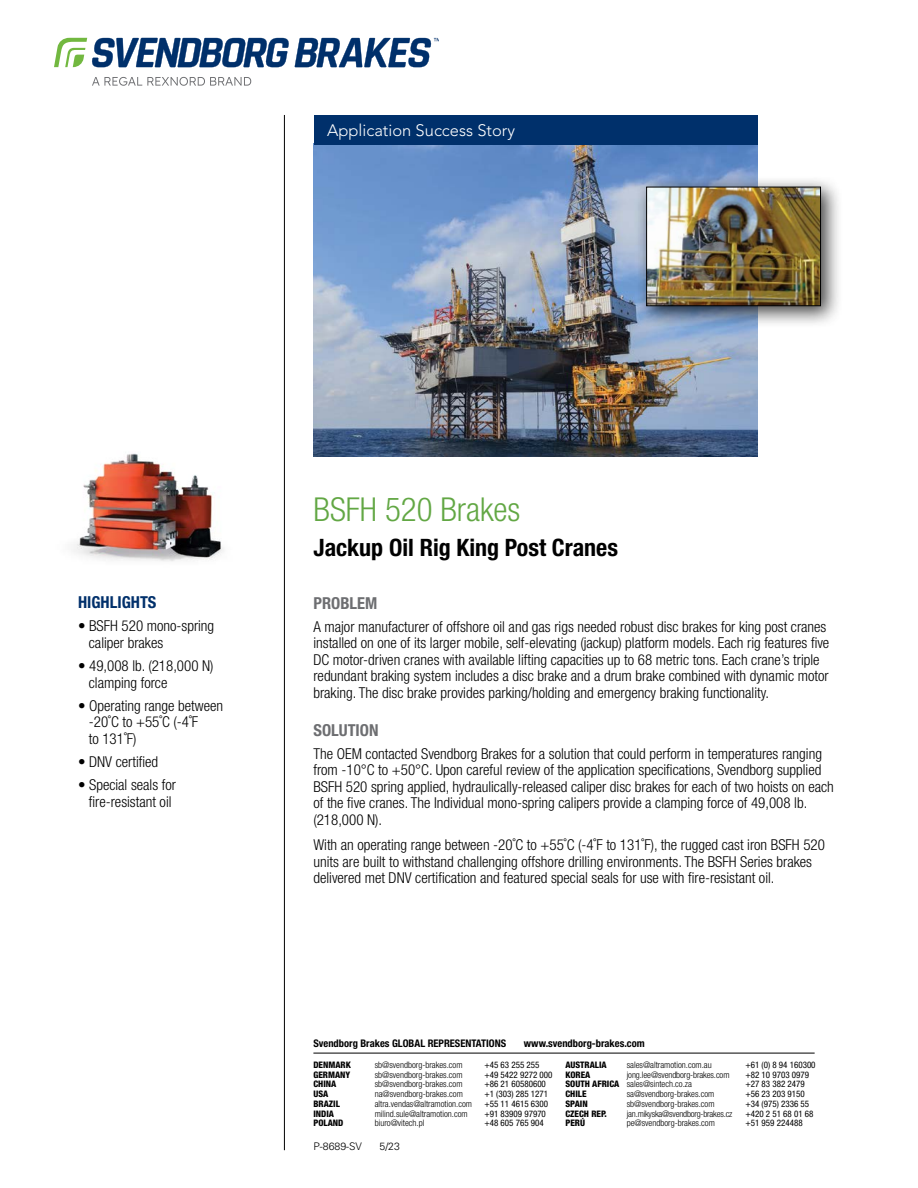
<style>
.page{position:relative;width:918px;height:1188px;background:#fff}
.page>*{position:absolute;margin:0;border:0;box-sizing:border-box;transform-origin:0 0}
.t1{font:300 condensed 33px "Helvetica Neue LT Std";color:#62a744}
.Sub-Head{font:700 condensed 24px "Helvetica Neue LT Std";color:#000}
.t2{font:300 16.5px "Avenir LT Std";color:#fff}
.Body_Header{font:700 condensed 16.5px "Helvetica Neue LT Std";color:#6d6e71}
.Highlights_Header{font:700 condensed 16.5px "Helvetica Neue LT Std";color:#00306b}
.Solution_Copy{font:300 condensed 15px/16.5px "Helvetica Neue LT Std";color:#000}
.Problem_Copy{font:300 condensed 15px/16.5px "Helvetica Neue LT Std";color:#000}
.Bullet_Copy{font:300 condensed 15px/16.5px "Helvetica Neue LT Std";color:#000}
.t3{font:700 condensed 10.5px "Helvetica Neue LT Std";color:#000}
.t4{font:300 10.5px "Univers LT Std";color:#000}
.t5{font:300 condensed 9px "Helvetica Neue LT Std";color:#000}
.t6{font:condensed 9px "Helvetica Neue LT Std";color:#000}
.t7{font:800 condensed 9px "Helvetica Neue LT Std";color:#000}
.t8{font:300 condensed 9px "Helvetica Neue LT Std";letter-spacing:-.02em;color:#000}
.s1{font-weight:800}
</style>
<div class="page">
<img style="left:314px;top:144px;width:443px;height:312px">
<div style="left:314px;top:115px;width:443px;height:29px;background:#00306b"></div>
<hr style="left:284px;top:115px;width:1px;height:1035px;background:#000">
<div style="left:635px;top:176px;width:208px;height:152px;background:#000;opacity:.75"></div>
<img style="left:648px;top:189px;width:171px;height:115px">
<div style="left:646px;top:187px;width:175px;height:119px;border:1px solid #000"></div>
<svg style="left:54px;top:38px;width:235px;height:29px"></svg>
<svg style="left:92px;top:77px;width:159px;height:9px"></svg>
<svg style="left:295px;top:38px;width:143px;height:29px"></svg>
<hr style="left:313px;top:1053px;width:502px;height:1px;background:#000">
<img style="left:73px;top:453px;width:151px;height:109px">
<p class="t2" style="left:327px;top:121px;width:189px">Application Success Story</p>
<p class="Highlights_Header" style="left:78px;top:592px;width:80px">HIGHLIGHTS</p>
<p class="Bullet_Copy" style="left:89px;top:618px;width:127px;text-indent:-11px">• BSFH 520 mono-spring caliper brakes</p>
<p class="Bullet_Copy" style="left:89px;top:657px;width:126px;text-indent:-11px">• 49,008 lb. (218,000 N) clamping force</p>
<p class="Bullet_Copy" style="left:89px;top:697px;width:136px;text-indent:-11px">• Operating range between -20˚C to +55˚C (-4˚F<br>to 131˚F)</p>
<p class="Bullet_Copy" style="left:78px;top:753px;width:82px">• DNV certified</p>
<p class="Bullet_Copy" style="left:78px;top:777px;width:99px;text-align:center">• Special seals for fire-resistant oil</p>
<p class="t1" style="left:314px;top:490px;width:208px">BSFH 520 Brakes</p>
<p class="Sub-Head" style="left:314px;top:533px;width:306px">Jackup Oil Rig King Post Cranes</p>
<p class="Body_Header" style="left:313px;top:593px;width:65px">PROBLEM</p>
<p class="Problem_Copy" style="left:313px;top:618px;width:517px">A major manufacturer of offshore oil and gas rigs needed robust disc brakes for king post cranes installed on one of its larger mobile, self-elevating (jackup) platform models. Each rig features five DC motor-driven cranes with available lifting capacities up to 68 metric tons. Each crane’s triple redundant braking system includes a disc brake and a drum brake combined with dynamic motor braking. The disc brake provides parking/holding and emergency braking functionality.</p>
<p class="Body_Header" style="left:313px;top:720px;width:67px">SOLUTION</p>
<p class="Solution_Copy" style="left:313px;top:745px;width:522px">The OEM contacted Svendborg Brakes for a solution that could perform in temperatures ranging from -10°C to +50°C. Upon careful review of the application specifications, Svendborg supplied BSFH 520 spring applied, hydraulically-released caliper disc brakes for each of two hoists on each of the five cranes. The Individual mono-spring calipers provide a clamping force of 49,008 lb. (218,000 N).</p>
<p class="Solution_Copy" style="left:313px;top:836px;width:513px">With an operating range between -20˚C to +55˚C (-4˚F to 131˚F), the rugged cast iron BSFH 520 units are built to withstand challenging offshore drilling environments. The BSFH Series brakes delivered met DNV certification and featured special seals for use with fire-resistant oil.</p>
<p class="t3" style="left:313px;top:1036px;width:194px">Svendborg Brakes GLOBAL REPRESENTATIONS</p>
<p class="t3" style="left:524px;top:1036px;width:122px">www.svendborg-brakes.com</p>
<p class="t7" style="left:313px;top:1059px;width:39px">DENMARK</p>
<p class="t5" style="left:375px;top:1060px;width:89px">sb@svendborg-brakes.com</p>
<p class="t6" style="left:484px;top:1060px;width:57px">+45 63 255 255</p>
<p class="t7" style="left:313px;top:1069px;width:38px">GERMANY</p>
<p class="t5" style="left:375px;top:1069px;width:89px">sb@svendborg-brakes.com</p>
<p class="t6" style="left:484px;top:1069px;width:70px">+49 5422 9272 000</p>
<p class="t7" style="left:313px;top:1079px;width:25px">CHINA</p>
<p class="t5" style="left:375px;top:1079px;width:89px">sb@svendborg-brakes.com</p>
<p class="t6" style="left:484px;top:1079px;width:63px">+86 21 60580600</p>
<p class="t7" style="left:313px;top:1088px;width:17px">USA</p>
<p class="t5" style="left:375px;top:1089px;width:90px">na@svendborg-brakes.com</p>
<p class="t6" style="left:484px;top:1089px;width:65px">+1 (303) 285 1271</p>
<p class="t7" style="left:313px;top:1098px;width:28px">BRAZIL</p>
<p class="t5" style="left:375px;top:1099px;width:99px">altra.vendas@altramotion.com</p>
<p class="t6" style="left:484px;top:1099px;width:65px">+55 11 4615 6300</p>
<p class="t7" style="left:313px;top:1108px;width:22px">INDIA</p>
<p class="t5" style="left:375px;top:1108px;width:94px">milind.sule@altramotion.com</p>
<p class="t6" style="left:484px;top:1108px;width:63px">+91 83909 97970</p>
<p class="t7" style="left:313px;top:1118px;width:32px">POLAND</p>
<p class="t5" style="left:375px;top:1118px;width:51px">biuro@vitech.pl</p>
<p class="t6" style="left:484px;top:1118px;width:61px">+48 605 765 904</p>
<p class="t4" style="left:314px;top:1140px;width:50px">P-8689-SV</p>
<p class="t4" style="left:380px;top:1140px;width:22px">5/23</p>
<p class="t7" style="left:565px;top:1059px;width:43px">AUSTRALIA</p>
<p class="t5" style="left:627px;top:1060px;width:87px">sales@altramotion.com.au</p>
<p class="t6" style="left:745px;top:1060px;width:72px">+61 (0) 8 94 160300</p>
<p class="t7" style="left:565px;top:1069px;width:27px">KOREA</p>
<p class="t5" style="left:627px;top:1069px;width:104px">jong.lee@svendborg-brakes.com</p>
<p class="t6" style="left:745px;top:1069px;width:65px">+82 10 9703 0979</p>
<p class="t5" style="left:565px;top:1079px;width:128px"><span class="s1">SOUTH AFRICA</span> sales@sintech.co.za</p>
<p class="t6" style="left:745px;top:1079px;width:61px">+27 83 382 2479</p>
<p class="t7" style="left:565px;top:1088px;width:23px">CHILE</p>
<p class="t5" style="left:627px;top:1089px;width:89px">sa@svendborg-brakes.com</p>
<p class="t6" style="left:745px;top:1089px;width:61px">+56 23 203 9150</p>
<p class="t7" style="left:565px;top:1098px;width:24px">SPAIN</p>
<p class="t5" style="left:627px;top:1099px;width:89px">sb@svendborg-brakes.com</p>
<p class="t6" style="left:745px;top:1099px;width:65px">+34 (975) 2336 55</p>
<p class="t7" style="left:565px;top:1108px;width:43px">CZECH REP.</p>
<p class="t8" style="left:627px;top:1108px;width:107px">jan.mikyska@svendborg-brakes.cz</p>
<p class="t6" style="left:745px;top:1108px;width:70px">+420 2 51 68 01 68</p>
<p class="t7" style="left:565px;top:1118px;width:21px">PERÚ</p>
<p class="t5" style="left:627px;top:1118px;width:90px">pe@svendborg-brakes.com</p>
<p class="t6" style="left:745px;top:1118px;width:59px">+51 959 224488</p>
</div>
